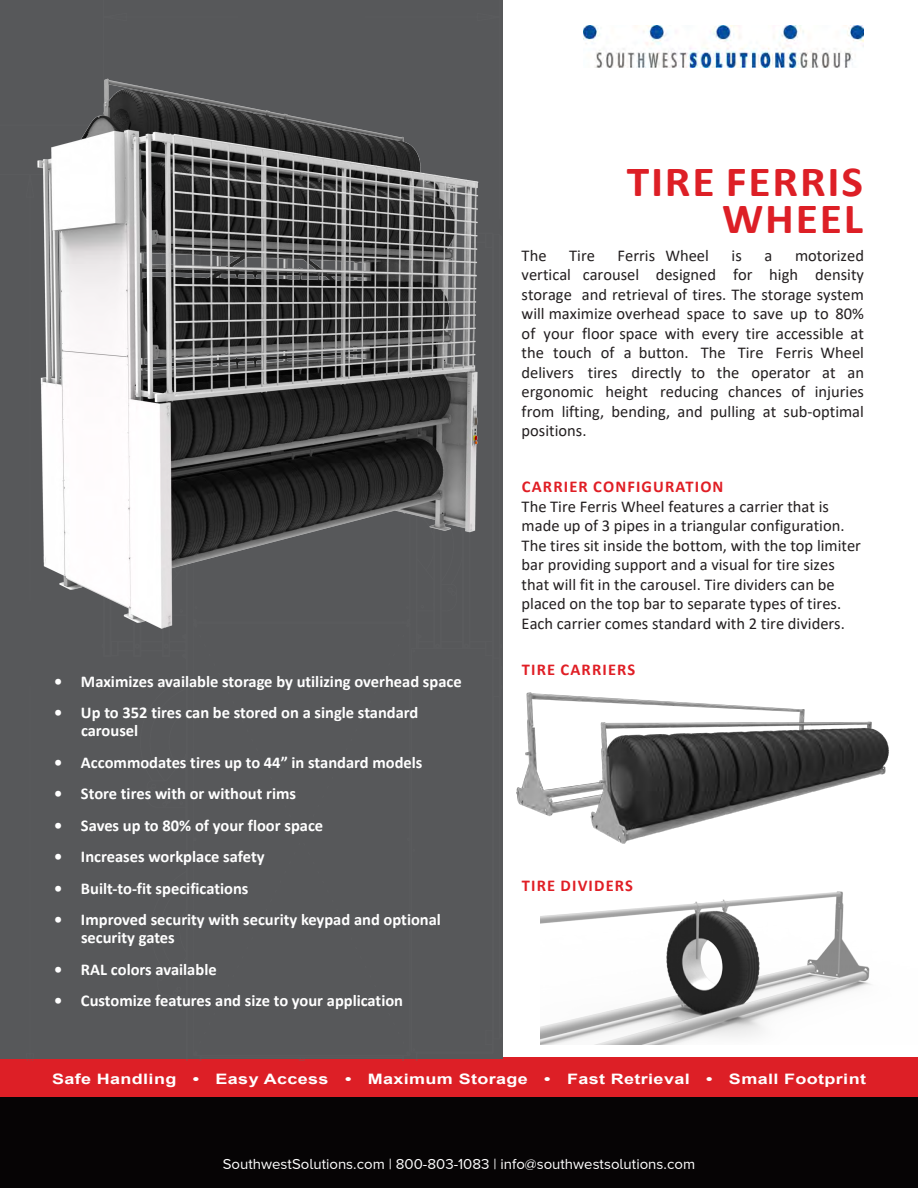
<style>
.page{position:relative;width:918px;height:1188px;background:#fff}
.page>*{position:absolute;margin:0;border:0;box-sizing:border-box;transform-origin:0 0}
.Headline{font:700 43.2px/37.5px "Calibri";letter-spacing:.04em;color:#dd1f26;text-align:right;scale:1.06 1}
.Copy{font:16.5px/19.5px "Calibri";color:#231f20;text-align:justify}
.t1{font:700 16.5px/18px "Calibri";color:#fff}
.Headline-2{font:700 16.5px "Calibri";letter-spacing:.07em;color:#e01e25}
.t2{font:15px "Proxima Nova A";color:#fff}
.t3{font:700 14.4px "Arial";letter-spacing:.02em;color:#fff;scale:1.25 1}
.s1{font-weight:700;color:#e01e25}
</style>
<div class="page">
<div style="left:0;top:1097px;width:918px;height:91px;background:#060405"></div>
<div style="left:0;top:1058px;width:918px;height:39px;background:#dd1f26"></div>
<div style="left:0;top:0;width:502px;height:1061px;background:#57585a"></div>
<div style="left:110px;top:124px;width:383px;height:922px;background:#57585a"></div>
<img style="left:5px;top:67px;width:486px;height:595px">
<img style="left:490px;top:604px;width:78px;height:247px">
<img style="left:568px;top:695px;width:321px;height:149px">
<img style="left:541px;top:891px;width:330px;height:153px">
<img style="left:583px;top:26px;width:280px;height:41px">
<p class="Headline" style="left:627px;top:162px;width:224px">TIRE FERRIS<br>WHEEL</p>
<p class="t1" style="left:54px;top:672px;width:409px">• Maximizes available storage by utilizing overhead space</p>
<p class="t1" style="left:81px;top:704px;width:339px;text-indent:-27px">• Up to 352 tires can be stored on a single standard carousel</p>
<p class="t1" style="left:54px;top:753px;width:370px">• Accommodates tires up to 44” in standard models</p>
<p class="t1" style="left:54px;top:785px;width:244px">• Store tires with or without rims</p>
<p class="t1" style="left:54px;top:816px;width:271px">• Saves up to 80% of your floor space</p>
<p class="t1" style="left:54px;top:848px;width:212px">• Increases workplace safety</p>
<p class="t1" style="left:54px;top:879px;width:196px">• Built-to-fit specifications</p>
<p class="t1" style="left:81px;top:911px;width:362px;text-indent:-27px">• Improved security with security keypad and optional security gates</p>
<p class="t1" style="left:54px;top:960px;width:164px">• RAL colors available</p>
<p class="t1" style="left:54px;top:992px;width:351px">• Customize features and size to your application</p>
<p class="Copy" style="left:522px;top:245px;width:26px">The</p>
<p class="Copy" style="left:569px;top:245px;width:27px">Tire</p>
<p class="Copy" style="left:618px;top:245px;width:93px">Ferris Wheel</p>
<p class="Copy" style="left:732px;top:245px;width:12px">is</p>
<p class="Copy" style="left:764px;top:245px;width:9px">a</p>
<p class="Copy" style="left:522px;top:245px;width:344px;text-indent:273px">motorized vertical carousel designed for high density storage and retrieval of tires. The storage system will maximize overhead space to save up to 80% of your floor space with every tire accessible at the touch of a button. The Tire Ferris Wheel delivers tires directly to the operator at an ergonomic height reducing chances of injuries from lifting, bending, and pulling at sub-optimal positions.</p>
<p class="Copy" style="left:522px;top:477px;width:341px;text-align:left"><span class="s1">CARRIER CONFIGURATION<br></span>The Tire Ferris Wheel features a carrier that is made up of 3 pipes in a triangular configuration.<br>The tires sit inside the bottom, with the top limiter bar providing support and a visual for tire sizes that will fit in the carousel. Tire dividers can be placed on the top bar to separate types of tires.<br>Each carrier comes standard with 2 tire dividers.</p>
<p class="Headline-2" style="left:522px;top:658px;width:115px">TIRE CARRIERS</p>
<p class="Headline-2" style="left:522px;top:874px;width:113px">TIRE DIVIDERS</p>
<p class="t3" style="left:52px;top:1068px;width:653px">Safe Handling • Easy Access • Maximum Storage • Fast Retrieval • Small Footprint</p>
<p class="t2" style="left:223px;top:1156px;width:474px">SouthwestSolutions.com | 800-803-1083 | info@southwestsolutions.com</p>
</div>
